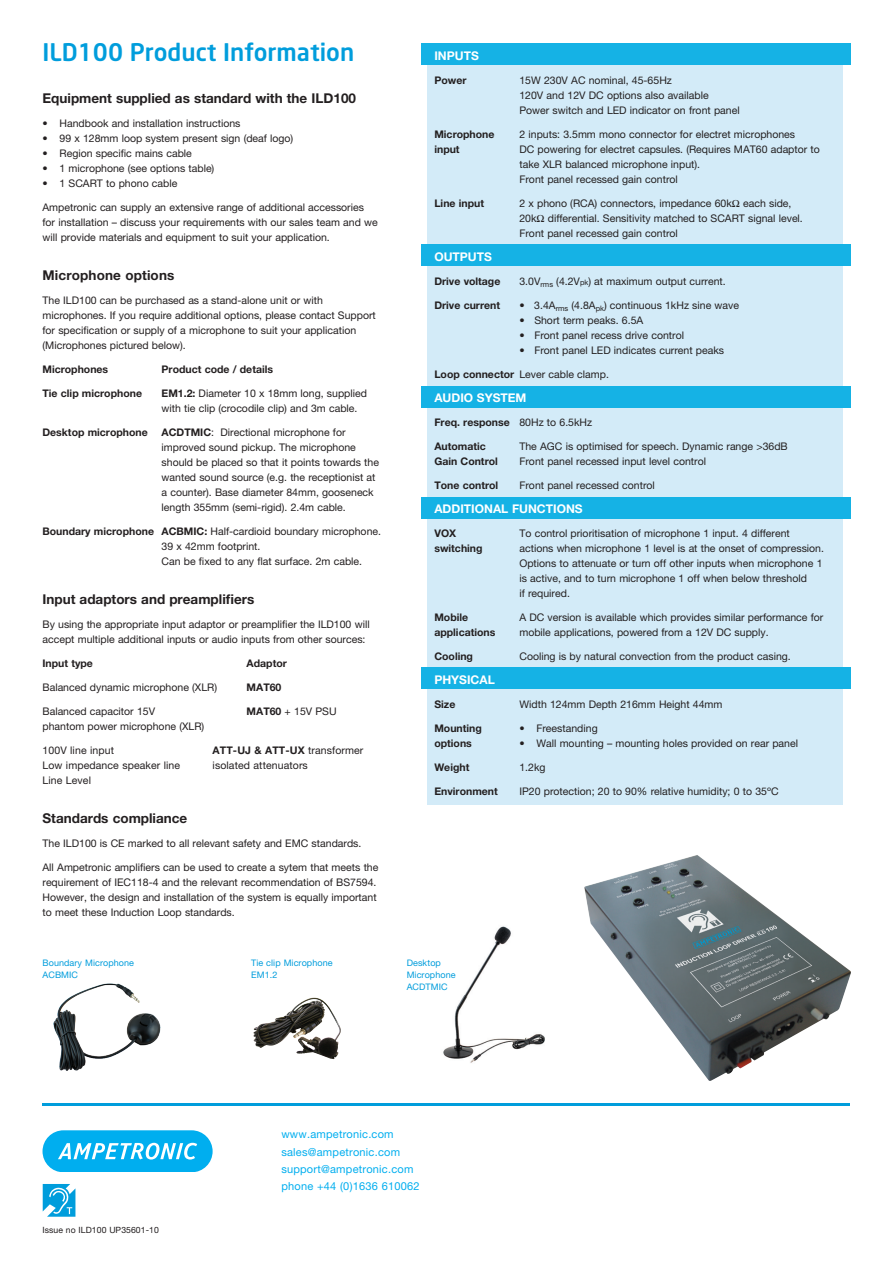
<style>
.page{position:relative;width:893px;height:1263px;background:#fff}
.page>*{position:absolute;margin:0;border:0;box-sizing:border-box;transform-origin:0 0}
._01_datasheet_title{font:500 24px "Neo Sans";color:#009ddc}
.t1{font:700 13.5px "Helvetica Neue";color:#231f20}
.t2{font:700 12px "Helvetica Neue";color:#fff}
.t3{font:10.95px "Helvetica Neue";letter-spacing:.02em;color:#00aeef}
.t4{font:10.5px/15px "Helvetica Neue";color:#231f20}
.t5{font:700 10.5px "Helvetica Neue";color:#231f20}
.t6{font:9px/12px "Helvetica Neue";letter-spacing:.01em;color:#009ddc}
.t7{font:8.7px "Helvetica Neue";letter-spacing:.01em;color:#231f20}
.s1{font-weight:700}
.s2{font-weight:400}
.s3{font-size:7.5px}
</style>
<div class="page">
<img style="left:443px;top:926px;width:102px;height:137px">
<hr style="left:43px;top:1103px;width:807px;height:3px;background:#009ddc">
<img style="left:584px;top:855px;width:267px;height:226px">
<div style="left:428px;top:50px;width:415px;height:755px;background:#d3ebf8"></div>
<div style="left:421px;top:244px;width:429px;height:22px;background:#15b2e5"></div>
<div style="left:421px;top:386px;width:429px;height:22px;background:#15b2e5"></div>
<div style="left:421px;top:497px;width:429px;height:22px;background:#15b2e5"></div>
<div style="left:421px;top:667px;width:429px;height:22px;background:#15b2e5"></div>
<div style="left:421px;top:43px;width:429px;height:22px;background:#15b2e5"></div>
<svg style="left:43px;top:1184px;width:32px;height:33px"></svg>
<div style="left:43px;top:1130px;width:170px;height:42px;background:#00aeef;border-radius:21px"></div>
<svg style="left:58px;top:1143px;width:139px;height:16px"></svg>
<img style="left:253px;top:997px;width:87px;height:62px">
<img style="left:53px;top:983px;width:108px;height:88px">
<p class="_01_datasheet_title" style="left:43px;top:42px;width:313px">ILD100 Product Information</p>
<p class="t1" style="left:43px;top:90px;width:315px">Equipment supplied as standard with the ILD100</p>
<p class="t4" style="left:43px;top:115px;width:199px">• Handbook and installation instructions</p>
<p class="t4" style="left:43px;top:130px;width:252px">• 99 x 128mm loop system present sign (deaf logo)</p>
<p class="t4" style="left:43px;top:145px;width:151px">• Region specific mains cable</p>
<p class="t4" style="left:43px;top:160px;width:173px">• 1 microphone (see options table)</p>
<p class="t4" style="left:43px;top:175px;width:136px">• 1 SCART to phono cable</p>
<p class="t4" style="left:43px;top:199px;width:337px">Ampetronic can supply an extensive range of additional accessories for installation – discuss your requirements with our sales team and we will provide materials and equipment to suit your application.</p>
<p class="t1" style="left:43px;top:267px;width:133px">Microphone options</p>
<p class="t4" style="left:43px;top:292px;width:335px">The ILD100 can be purchased as a stand-alone unit or with microphones. If you require additional options, please contact Support for specification or supply of a microphone to suit your application (Microphones pictured below).</p>
<p class="t5" style="left:43px;top:363px;width:67px">Microphones</p>
<p class="t5" style="left:162px;top:363px;width:113px">Product code / details</p>
<p class="t5" style="left:43px;top:387px;width:101px">Tie clip microphone</p>
<p class="t4" style="left:162px;top:385px;width:207px"><span class="s1">EM1.2:</span> Diameter 10 x 18mm long, supplied with tie clip (crocodile clip) and 3m cable.</p>
<p class="t5" style="left:43px;top:426px;width:107px">Desktop microphone</p>
<p class="t4" style="left:162px;top:424px;width:219px"><span class="s1">ACDTMIC</span>: Directional microphone for improved sound pickup. The microphone should be placed so that it points towards the wanted sound source (e.g. the receptionist at a counter). Base diameter 84mm, gooseneck length 355mm (semi-rigid). 2.4m cable.</p>
<p class="t4" style="left:162px;top:523px;width:221px;text-indent:-119px"><span class="s1">Boundary microphone ACBMIC:</span> Half-cardioid boundary microphone.<br>39 x 42mm footprint.<br>Can be fixed to any flat surface. 2m cable.</p>
<p class="t1" style="left:43px;top:591px;width:213px">Input adaptors and preamplifiers</p>
<p class="t4" style="left:43px;top:616px;width:329px">By using the appropriate input adaptor or preamplifier the ILD100 will accept multiple additional inputs or audio inputs from other sources:</p>
<p class="t5" style="left:43px;top:657px;width:52px">Input type</p>
<p class="t5" style="left:247px;top:657px;width:42px">Adaptor</p>
<p class="t4" style="left:43px;top:679px;width:176px">Balanced dynamic microphone (XLR)</p>
<p class="t5" style="left:247px;top:681px;width:36px">MAT60</p>
<p class="t4" style="left:43px;top:703px;width:114px">Balanced capacitor 15V</p>
<p class="t4" style="left:247px;top:703px;width:92px"><span class="s1">MAT60</span> + 15V PSU</p>
<p class="t4" style="left:43px;top:718px;width:163px">phantom power microphone (XLR)</p>
<p class="t4" style="left:43px;top:742px;width:73px">100V line input</p>
<p class="t5" style="left:213px;top:744px;width:152px">ATT-UJ &amp; ATT-UX <span class="s2">transformer</span></p>
<p class="t4" style="left:43px;top:757px;width:139px">Low impedance speaker line</p>
<p class="t4" style="left:213px;top:757px;width:97px">isolated attenuators</p>
<p class="t4" style="left:43px;top:772px;width:50px">Line Level</p>
<p class="t1" style="left:43px;top:810px;width:146px">Standards compliance</p>
<p class="t4" style="left:43px;top:835px;width:320px">The ILD100 is CE marked to all relevant safety and EMC standards.</p>
<p class="t4" style="left:43px;top:859px;width:337px">All Ampetronic amplifiers can be used to create a sytem that meets the requirement of IEC118-4 and the relevant recommendation of BS7594.<br>However, the design and installation of the system is equally important to meet these Induction Loop standards.</p>
<p class="t2" style="left:434px;top:48px;width:46px">INPUTS</p>
<p class="t5" style="left:434px;top:73px;width:34px">Power</p>
<p class="t4" style="left:519px;top:72px;width:222px">15W 230V AC nominal, 45-65Hz<br>120V and 12V DC options also available<br>Power switch and LED indicator on front panel</p>
<p class="t5" style="left:434px;top:127px;width:62px">Microphone</p>
<p class="t4" style="left:519px;top:126px;width:277px">2 inputs: 3.5mm mono connector for electret microphones</p>
<p class="t5" style="left:434px;top:142px;width:27px">input</p>
<p class="t4" style="left:519px;top:141px;width:302px">DC powering for electret capsules. (Requires MAT60 adaptor to take XLR balanced microphone input).<br>Front panel recessed gain control</p>
<p class="t5" style="left:434px;top:196px;width:51px">Line input</p>
<p class="t4" style="left:519px;top:195px;width:285px">2 x phono (RCA) connectors, impedance 60kΩ each side,<br>20kΩ differential. Sensitivity matched to SCART signal level.<br>Front panel recessed gain control</p>
<p class="t2" style="left:434px;top:249px;width:59px">OUTPUTS</p>
<p class="t5" style="left:434px;top:274px;width:68px">Drive voltage</p>
<p class="t4" style="left:519px;top:273px;width:208px">3.0V<sub>rms</sub> (4.2V<span class="s3">pk</span>) at maximum output current.</p>
<p class="t5" style="left:434px;top:298px;width:67px">Drive current</p>
<p class="t4" style="left:519px;top:297px;width:221px">• 3.4A<sub>rms</sub> (4.8A<sub>pk</sub>) continuous 1kHz sine wave</p>
<p class="t4" style="left:519px;top:312px;width:125px">• Short term peaks. 6.5A</p>
<p class="t4" style="left:519px;top:327px;width:166px">• Front panel recess drive control</p>
<p class="t4" style="left:519px;top:342px;width:206px">• Front panel LED indicates current peaks</p>
<p class="t4" style="left:434px;top:366px;width:176px"><span class="s1">Loop connector</span> Lever cable clamp.</p>
<p class="t2" style="left:434px;top:390px;width:94px">AUDIO SYSTEM</p>
<p class="t5" style="left:434px;top:415px;width:159px">Freq. response <span class="s2">80Hz to 6.5kHz</span></p>
<p class="t5" style="left:434px;top:439px;width:53px">Automatic</p>
<p class="t4" style="left:519px;top:438px;width:270px">The AGC is optimised for speech. Dynamic range &gt;36dB</p>
<p class="t5" style="left:434px;top:454px;width:65px">Gain Control</p>
<p class="t4" style="left:519px;top:453px;width:188px">Front panel recessed input level control</p>
<p class="t5" style="left:434px;top:478px;width:65px">Tone control</p>
<p class="t4" style="left:519px;top:477px;width:137px">Front panel recessed control</p>
<p class="t2" style="left:434px;top:501px;width:150px">ADDITIONAL FUNCTIONS</p>
<p class="t5" style="left:434px;top:526px;width:23px">VOX</p>
<p class="t4" style="left:519px;top:525px;width:272px">To control prioritisation of microphone 1 input. 4 different</p>
<p class="t5" style="left:434px;top:541px;width:50px">switching</p>
<p class="t4" style="left:519px;top:540px;width:306px">actions when microphone 1 level is at the onset of compression.<br>Options to attenuate or turn off other inputs when microphone 1 is active, and to turn microphone 1 off when below threshold<br>if required.</p>
<p class="t5" style="left:434px;top:610px;width:35px">Mobile</p>
<p class="t4" style="left:519px;top:609px;width:305px">A DC version is available which provides similar performance for</p>
<p class="t5" style="left:434px;top:625px;width:63px">applications</p>
<p class="t4" style="left:519px;top:624px;width:251px">mobile applications, powered from a 12V DC supply.</p>
<p class="t5" style="left:434px;top:649px;width:40px">Cooling</p>
<p class="t4" style="left:519px;top:648px;width:273px">Cooling is by natural convection from the product casing.</p>
<p class="t2" style="left:434px;top:672px;width:62px">PHYSICAL</p>
<p class="t5" style="left:434px;top:697px;width:22px">Size</p>
<p class="t4" style="left:519px;top:696px;width:205px">Width 124mm Depth 216mm Height 44mm</p>
<p class="t5" style="left:434px;top:721px;width:49px">Mounting</p>
<p class="t4" style="left:519px;top:720px;width:80px">• Freestanding</p>
<p class="t5" style="left:434px;top:736px;width:39px">options</p>
<p class="t4" style="left:519px;top:735px;width:280px">• Wall mounting – mounting holes provided on rear panel</p>
<p class="t5" style="left:434px;top:760px;width:36px">Weight</p>
<p class="t4" style="left:519px;top:759px;width:28px">1.2kg</p>
<p class="t5" style="left:434px;top:784px;width:65px">Environment</p>
<p class="t4" style="left:519px;top:783px;width:261px">IP20 protection; 20 to 90% relative humidity; 0 to 35ºC</p>
<p class="t6" style="left:43px;top:957px;width:93px">Boundary Microphone<br>ACBMIC</p>
<p class="t6" style="left:407px;top:957px;width:50px">Desktop<br>Microphone<br>ACDTMIC</p>
<p class="t6" style="left:251px;top:957px;width:83px">Tie clip Microphone<br>EM1.2</p>
<p class="t7" style="left:43px;top:1224px;width:118px">Issue no ILD100 UP35601-10</p>
<p class="t3" style="left:281px;top:1128px;width:114px">www.ampetronic.com</p>
<p class="t3" style="left:281px;top:1145px;width:120px">sales@ampetronic.com</p>
<p class="t3" style="left:281px;top:1162px;width:134px">support@ampetronic.com</p>
<p class="t3" style="left:281px;top:1180px;width:140px">phone +44 (0)1636 610062</p>
</div>
